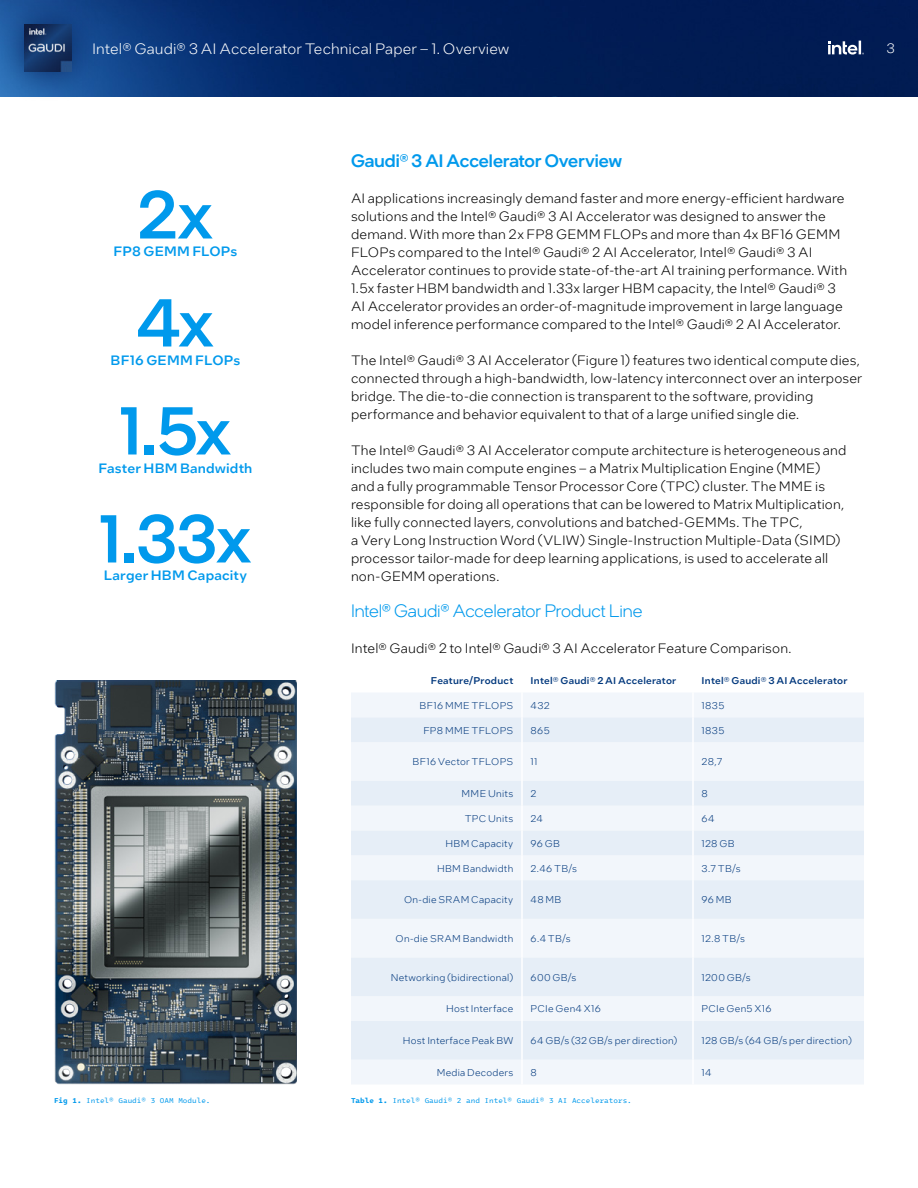
<style>
.page{position:relative;width:918px;height:1188px;background:#fff}
.page>*{position:absolute;margin:0;border:0;box-sizing:border-box;transform-origin:0 0}
.t1{font:500 67.5px "Intel One Display";letter-spacing:-.015em;color:#0099ec}
.Default{font:300 18px "Intel One Display";letter-spacing:-.005em;color:#0099ec}
.Default-2{font:500 18px "Intel One Display";color:#0099ec}
.t2{font:300 15px "Intel One Text";letter-spacing:.005em;color:#fff}
.Default-3{font:300 13.5px/18px "Intel One Text";letter-spacing:.01em;color:#000}
.t3{font:500 13.5px "Intel One Text";letter-spacing:.015em;color:#0099ec}
.t4{font:300 13.5px "Intel One Text";color:#fff}
.t5{font:300 9.75px "Intel One Text";letter-spacing:.025em;color:#00377c}
.t6{font:500 9.75px "Intel One Text";letter-spacing:.02em;color:#00377c}
.t7{font:7.5px "Intel One Mono";color:#0099ec}
.s1{font-weight:700}
</style>
<div class="page">
<img style="left:54px;top:680px;width:243px;height:404px">
<div style="left:351px;top:693px;width:513px;height:391px;background:#f2f6fb"></div>
<svg style="left:351px;top:717px;width:513px;height:343px;fill:#e6eef7"></svg>
<hr style="left:521px;top:693px;width:2px;height:24px;background:#fff">
<hr style="left:692px;top:693px;width:2px;height:24px;background:#fff">
<hr style="left:521px;top:717px;width:2px;height:25px;background:#fff">
<hr style="left:692px;top:717px;width:2px;height:25px;background:#fff">
<hr style="left:521px;top:742px;width:2px;height:39px;background:#fff">
<hr style="left:692px;top:742px;width:2px;height:39px;background:#fff">
<hr style="left:521px;top:781px;width:2px;height:25px;background:#fff">
<hr style="left:692px;top:781px;width:2px;height:25px;background:#fff">
<hr style="left:521px;top:806px;width:2px;height:25px;background:#fff">
<hr style="left:692px;top:806px;width:2px;height:25px;background:#fff">
<hr style="left:521px;top:831px;width:2px;height:24px;background:#fff">
<hr style="left:692px;top:831px;width:2px;height:24px;background:#fff">
<hr style="left:521px;top:855px;width:2px;height:25px;background:#fff">
<hr style="left:692px;top:855px;width:2px;height:25px;background:#fff">
<hr style="left:521px;top:880px;width:2px;height:39px;background:#fff">
<hr style="left:692px;top:880px;width:2px;height:39px;background:#fff">
<hr style="left:521px;top:919px;width:2px;height:39px;background:#fff">
<hr style="left:692px;top:919px;width:2px;height:39px;background:#fff">
<hr style="left:521px;top:958px;width:2px;height:38px;background:#fff">
<hr style="left:692px;top:958px;width:2px;height:38px;background:#fff">
<hr style="left:521px;top:996px;width:2px;height:25px;background:#fff">
<hr style="left:692px;top:996px;width:2px;height:25px;background:#fff">
<hr style="left:521px;top:1021px;width:2px;height:39px;background:#fff">
<hr style="left:692px;top:1021px;width:2px;height:39px;background:#fff">
<hr style="left:521px;top:1060px;width:2px;height:24px;background:#fff">
<hr style="left:692px;top:1060px;width:2px;height:24px;background:#fff">
<img style="left:102px;top:0;width:816px;height:96px">
<div style="left:0;top:0;width:102px;height:102px;background:#041d54;opacity:.8"></div>
<img style="left:25px;top:25px;width:47px;height:47px">
<svg style="left:828px;top:41px;width:36px;height:14px"></svg>
<p class="t2" style="left:92px;top:39px;width:419px">Intel® Gaudi® 3 AI Accelerator Technical Paper – 1. Overview</p>
<p class="t4" style="left:886px;top:40px;width:10px">3</p>
<p class="t1" style="left:138px;top:172px;width:77px">2x</p>
<p class="t3" style="left:114px;top:243px;width:125px">FP8 GEMM FLOPs</p>
<p class="t1" style="left:137px;top:280px;width:78px">4x</p>
<p class="t3" style="left:111px;top:351px;width:131px">BF16 GEMM FLOPs</p>
<p class="t1" style="left:120px;top:388px;width:113px">1.5x</p>
<p class="t3" style="left:99px;top:459px;width:155px">Faster HBM Bandwidth</p>
<p class="t1" style="left:99px;top:496px;width:154px">1.33x</p>
<p class="t3" style="left:104px;top:567px;width:145px">Larger HBM Capacity</p>
<p class="Default-2" style="left:351px;top:149px;width:273px">Gaudi® 3 AI Accelerator Overview</p>
<p class="Default-3" style="left:351px;top:188px;width:498px">AI applications increasingly demand faster and more energy-efficient hardware solutions and the Intel® Gaudi® 3 AI Accelerator was designed to answer the demand. With more than 2x FP8 GEMM FLOPs and more than 4x BF16 GEMM FLOPs compared to the Intel® Gaudi® 2 AI Accelerator, Intel® Gaudi® 3 AI Accelerator continues to provide state-of-the-art AI training performance. With 1.5x faster HBM bandwidth and 1.33x larger HBM capacity, the Intel® Gaudi® 3<br>AI Accelerator provides an order-of-magnitude improvement in large language model inference performance compared to the Intel® Gaudi® 2 AI Accelerator.</p>
<p class="Default-3" style="left:351px;top:350px;width:513px">The Intel® Gaudi® 3 AI Accelerator (Figure 1) features two identical compute dies, connected through a high-bandwidth, low-latency interconnect over an interposer bridge. The die-to-die connection is transparent to the software, providing performance and behavior equivalent to that of a large unified single die.</p>
<p class="Default-3" style="left:351px;top:440px;width:497px">The Intel® Gaudi® 3 AI Accelerator compute architecture is heterogeneous and includes two main compute engines – a Matrix Multiplication Engine (MME) and a fully programmable Tensor Processor Core (TPC) cluster. The MME is responsible for doing all operations that can be lowered to Matrix Multiplication, like fully connected layers, convolutions and batched-GEMMs. The TPC,<br>a Very Long Instruction Word (VLIW) Single-Instruction Multiple-Data (SIMD) processor tailor-made for deep learning applications, is used to accelerate all non-GEMM operations.</p>
<p class="Default" style="left:351px;top:599px;width:293px">Intel® Gaudi® Accelerator Product Line</p>
<p class="Default-3" style="left:351px;top:638px;width:442px">Intel® Gaudi® 2 to Intel® Gaudi® 3 AI Accelerator Feature Comparison.</p>
<p class="t6" style="left:431px;top:674px;width:84px">Feature/Product</p>
<p class="t6" style="left:531px;top:674px;width:147px">Intel® Gaudi® 2 AI Accelerator</p>
<p class="t6" style="left:702px;top:674px;width:147px">Intel® Gaudi® 3 AI Accelerator</p>
<p class="t5" style="left:420px;top:699px;width:95px">BF16 MME TFLOPS</p>
<p class="t5" style="left:531px;top:699px;width:21px">432</p>
<p class="t5" style="left:702px;top:699px;width:24px">1835</p>
<p class="t5" style="left:423px;top:724px;width:91px">FP8 MME TFLOPS</p>
<p class="t5" style="left:531px;top:724px;width:21px">865</p>
<p class="t5" style="left:702px;top:724px;width:24px">1835</p>
<p class="t5" style="left:413px;top:756px;width:102px">BF16 Vector TFLOPS</p>
<p class="t5" style="left:531px;top:756px;width:8px">11</p>
<p class="t5" style="left:702px;top:756px;width:22px">28,7</p>
<p class="t5" style="left:462px;top:787px;width:53px">MME Units</p>
<p class="t5" style="left:531px;top:787px;width:7px">2</p>
<p class="t5" style="left:702px;top:787px;width:8px">8</p>
<p class="t5" style="left:465px;top:812px;width:50px">TPC Units</p>
<p class="t5" style="left:531px;top:812px;width:14px">24</p>
<p class="t5" style="left:702px;top:812px;width:14px">64</p>
<p class="t5" style="left:445px;top:837px;width:69px">HBM Capacity</p>
<p class="t5" style="left:531px;top:837px;width:31px">96 GB</p>
<p class="t5" style="left:702px;top:837px;width:34px">128 GB</p>
<p class="t5" style="left:437px;top:862px;width:78px">HBM Bandwidth</p>
<p class="t5" style="left:531px;top:862px;width:48px">2.46 TB/s</p>
<p class="t5" style="left:702px;top:862px;width:41px">3.7 TB/s</p>
<p class="t5" style="left:404px;top:894px;width:111px">On-die SRAM Capacity</p>
<p class="t5" style="left:531px;top:894px;width:32px">48 MB</p>
<p class="t5" style="left:702px;top:894px;width:32px">96 MB</p>
<p class="t5" style="left:396px;top:932px;width:119px">On-die SRAM Bandwidth</p>
<p class="t5" style="left:531px;top:932px;width:42px">6.4 TB/s</p>
<p class="t5" style="left:702px;top:932px;width:45px">12.8 TB/s</p>
<p class="t5" style="left:391px;top:971px;width:124px">Networking (bidirectional)</p>
<p class="t5" style="left:531px;top:971px;width:47px">600 GB/s</p>
<p class="t5" style="left:702px;top:971px;width:51px">1200 GB/s</p>
<p class="t5" style="left:446px;top:1003px;width:69px">Host Interface</p>
<p class="t5" style="left:531px;top:1003px;width:72px">PCIe Gen4 X16</p>
<p class="t5" style="left:702px;top:1003px;width:71px">PCIe Gen5 X16</p>
<p class="t5" style="left:403px;top:1034px;width:112px">Host Interface Peak BW</p>
<p class="t5" style="left:531px;top:1034px;width:148px">64 GB/s (32 GB/s per direction)</p>
<p class="t5" style="left:702px;top:1034px;width:152px">128 GB/s (64 GB/s per direction)</p>
<p class="t5" style="left:437px;top:1066px;width:78px">Media Decoders</p>
<p class="t5" style="left:531px;top:1066px;width:8px">8</p>
<p class="t5" style="left:702px;top:1066px;width:11px">14</p>
<p class="t7" style="left:54px;top:1094px;width:158px"><span class="s1">Fig 1.</span> Intel® Gaudi® 3 OAM Module.</p>
<p class="t7" style="left:351px;top:1094px;width:282px"><span class="s1">Table 1.</span> Intel® Gaudi® 2 and Intel® Gaudi® 3 AI Accelerators.</p>
</div>
